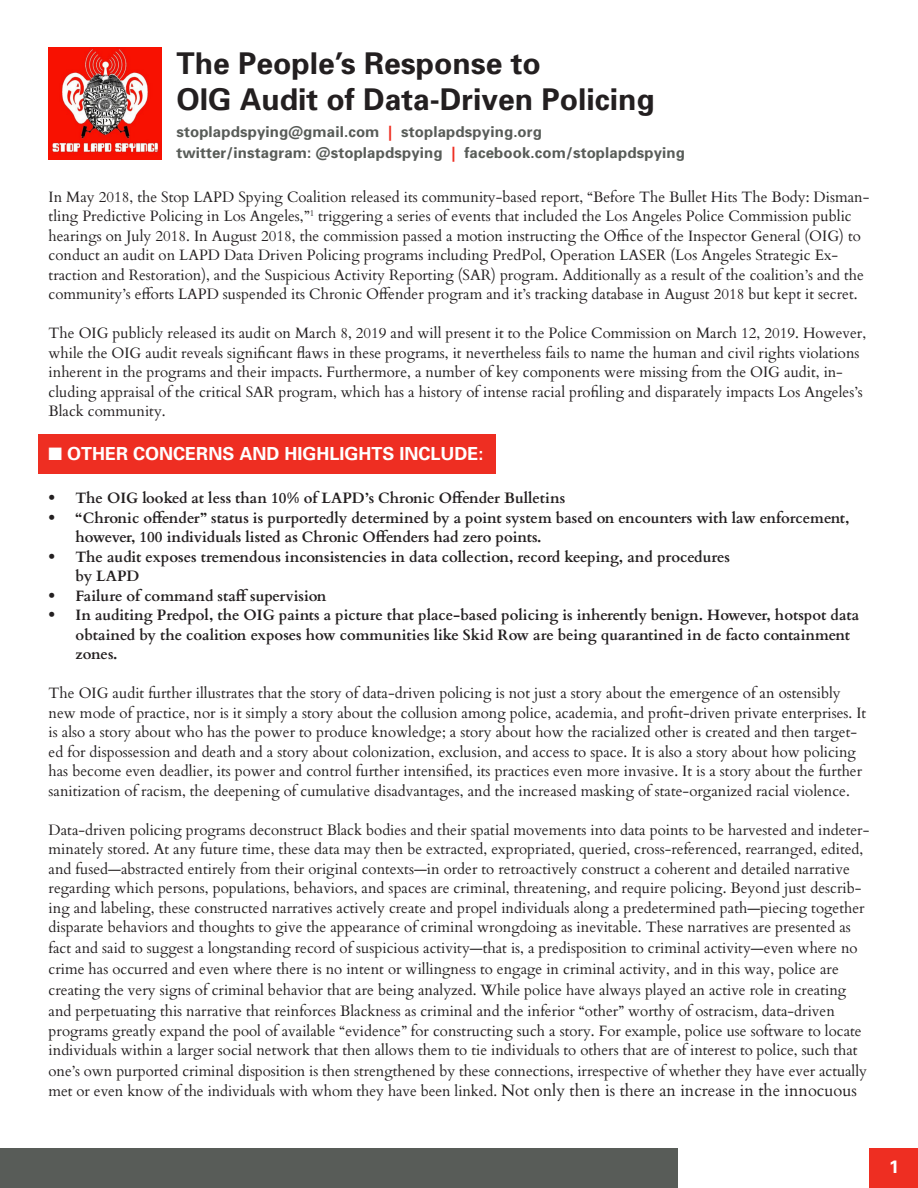
<style>
.page{position:relative;width:918px;height:1188px;background:#fff}
.page>*{position:absolute;margin:0;border:0;box-sizing:border-box;transform-origin:0 0}
.t1{font:700 30px/36px "Univers";color:#231f20}
.t2{font:700 18px "Univers";color:#fff}
.t3{font:15px/19.5px "Cardo";color:#231f20}
.t4{font:700 15px/19.5px "Cardo";color:#231f20}
.t5{font:700 15px/21px "Univers";letter-spacing:.01em;color:#585c58}
.s1{color:#ee2e22}
.s2{font-size:16.5px}
</style>
<div class="page">
<div style="left:38px;top:434px;width:458px;height:40px;background:#ee2e22"></div>
<div style="left:869px;top:1148px;width:49px;height:40px;background:#ee2e22"></div>
<img style="left:49px;top:47px;width:112px;height:113px">
<div style="left:0;top:1148px;width:677px;height:40px;background:#585c58"></div>
<p class="t1" style="left:176px;top:45px;width:480px">The People’s Response to<br>OIG Audit of Data-Driven Policing</p>
<p class="t5" style="left:176px;top:122px;width:510px">stoplapdspying@gmail.com <span class="s1">|</span> stoplapdspying.org<br>twitter/instagram: @stoplapdspying <span class="s1">|</span> facebook.com/stoplapdspying</p>
<p class="t3" style="left:49px;top:186px;width:822px">In May 2018, the Stop LAPD Spying Coalition released its community-based report, “Before The Bullet Hits The Body: Disman&shy;tling Predictive Policing in Los Angeles,”<sup>1</sup> triggering a series of events that included the Los Angeles Police Commission public hearings on July 2018. In August 2018, the commission passed a motion instructing the Office of the Inspector General (OIG) to conduct an audit on LAPD Data Driven Policing programs including PredPol, Operation LASER (Los Angeles Strategic Ex&shy;traction and Restoration), and the Suspicious Activity Reporting (SAR) program. Additionally as a result of the coalition’s and the community’s efforts LAPD suspended its Chronic Offender program and it’s tracking database in August 2018 but kept it secret.</p>
<p class="t3" style="left:49px;top:323px;width:819px">The OIG publicly released its audit on March 8, 2019 and will present it to the Police Commission on March 12, 2019. However, while the OIG audit reveals significant flaws in these programs, it nevertheless fails to name the human and civil rights violations inherent in the programs and their impacts. Furthermore, a number of key components were missing from the OIG audit, in&shy;cluding appraisal of the critical SAR program, which has a history of intense racial profiling and disparately impacts Los Angeles’s Black community.</p>
<p class="t2" style="left:49px;top:443px;width:436px">■ OTHER CONCERNS AND HIGHLIGHTS INCLUDE:</p>
<p class="t4" style="left:49px;top:487px;width:518px">• The OIG looked at less than 10% of LAPD’s Chronic Offender Bulletins</p>
<p class="t4" style="left:76px;top:507px;width:775px;text-indent:-27px">• “Chronic offender” status is purportedly determined by a point system based on encounters with law enforcement, however, 100 individuals listed as Chronic Offenders had zero points.</p>
<p class="t4" style="left:76px;top:546px;width:656px;text-indent:-27px">• The audit exposes tremendous inconsistencies in data collection, record keeping, and procedures by LAPD</p>
<p class="t4" style="left:49px;top:585px;width:279px">• Failure of command staff supervision</p>
<p class="t4" style="left:76px;top:604px;width:785px;text-indent:-27px">• In auditing Predpol, the OIG paints a picture that place-based policing is inherently benign. However, hotspot data obtained by the coalition exposes how communities like Skid Row are being quarantined in de facto containment zones.</p>
<p class="t3" style="left:49px;top:683px;width:819px">The OIG audit further illustrates that the story of data-driven policing is not just a story about the emergence of an ostensibly new mode of practice, nor is it simply a story about the collusion among police, academia, and profit-driven private enterprises. It is also a story about who has the power to produce knowledge; a story about how the racialized other is created and then target&shy;ed for dispossession and death and a story about colonization, exclusion, and access to space. It is also a story about how policing has become even deadlier, its power and control further intensified, its practices even more invasive. It is a story about the further sanitization of racism, the deepening of cumulative disadvantages, and the increased masking of state-organized racial violence.</p>
<p class="t3" style="left:49px;top:819px;width:822px">Data-driven policing programs deconstruct Black bodies and their spatial movements into data points to be harvested and indeter&shy;minately stored. At any future time, these data may then be extracted, expropriated, queried, cross-referenced, rearranged, edited, and fused—abstracted entirely from their original contexts—in order to retroactively construct a coherent and detailed narrative regarding which persons, populations, behaviors, and spaces are criminal, threatening, and require policing. Beyond just describ&shy;ing and labeling, these constructed narratives actively create and propel individuals along a predetermined path—piecing together disparate behaviors and thoughts to give the appearance of criminal wrongdoing as inevitable. These narratives are presented as</p>
<p class="t3" style="left:49px;top:937px;width:811px;line-height:21px">fact and said to suggest a longstanding record of suspicious activity—that is, a predisposition to criminal activity—even where no crime has occurred and even where there is no intent or willingness to engage in criminal activity, and in this way, police are creating the very signs of criminal behavior that are being analyzed. While police have always played an active role in creating and perpetuating this narrative that reinforces Blackness as criminal and the inferior “other” worthy of ostracism, data-driven</p>
<p class="t3" style="left:49px;top:1020px;width:815px">programs greatly expand the pool of available “evidence” for constructing such a story. For example, police use software to locate individuals within a larger social network that then allows them to tie individuals to others that are of interest to police, such that</p>
<p class="t3" style="left:49px;top:1061px;width:820px">one’s own purported criminal disposition is then strengthened by these connections, irrespective of whether they have ever actually met or even know of the individuals with whom they have been linked. <span class="s2">Not only then is there an increase in the innocuous</span></p>
<p class="t2" style="left:889px;top:1156px;width:12px">1</p>
</div>
